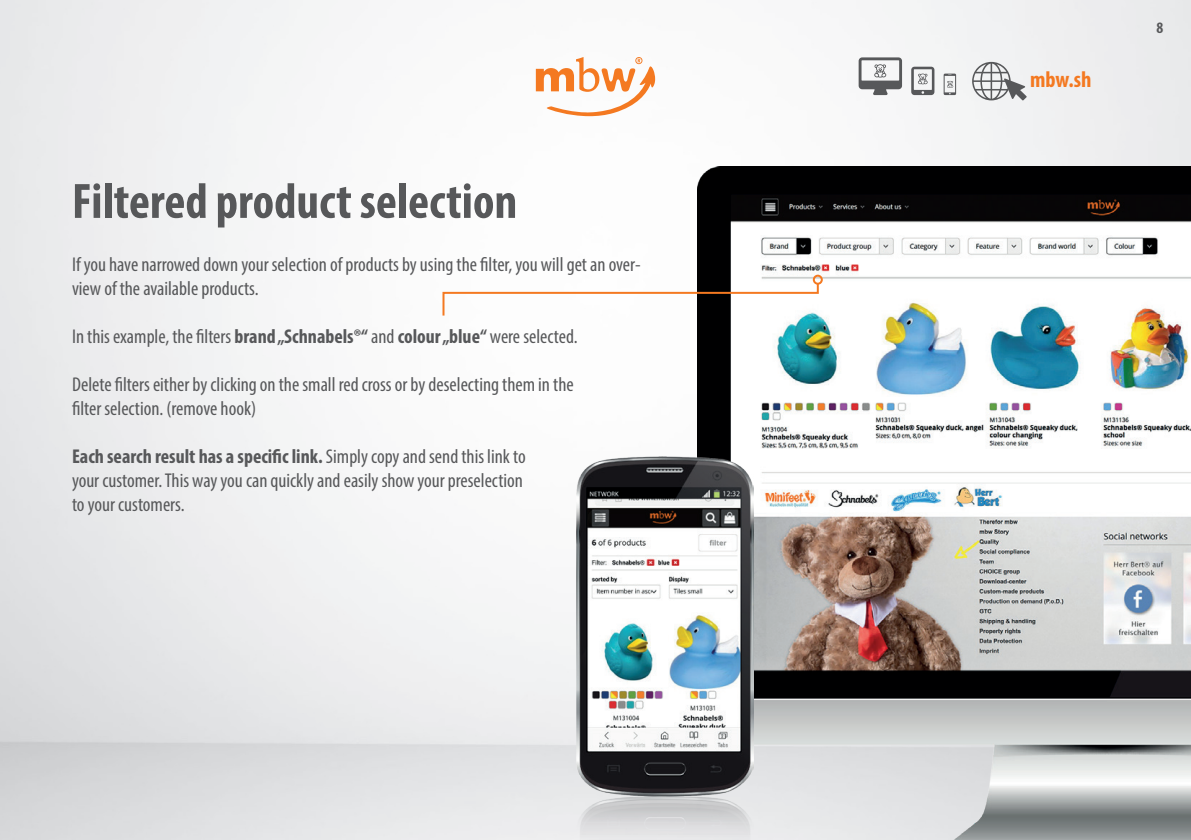
<style>
.page{position:relative;width:1191px;height:840px;background:#fff}
.page>*{position:absolute;margin:0;border:0;box-sizing:border-box;transform-origin:0 0}
.t1{font:700 condensed 50px "Myriad Pro";color:#57585a}
.t2{font:700 condensed 22.6px "Myriad Pro";color:#f47921}
.t3{font:condensed 20px/24px "Myriad Pro";color:#57585a}
.t4{font:700 condensed 16px "Myriad Pro";color:#57585a}
.s1{font-weight:700}
</style>
<div class="page">
<svg style="left:536px;top:57px;width:119px;height:59px"></svg>
<svg style="left:972px;top:62px;width:54px;height:38px"></svg>
<svg style="left:858px;top:57px;width:44px;height:38px"></svg>
<svg style="left:911px;top:67px;width:23px;height:28px"></svg>
<svg style="left:943px;top:74px;width:13px;height:21px"></svg>
<img style="left:697px;top:166px;width:494px;height:673px">
<svg style="left:441px;top:281px;width:379px;height:36px"></svg>
<div style="left:813px;top:274px;width:10px;height:10px;border:2px solid #f47921;border-radius:50%"></div>
<img style="left:576px;top:456px;width:177px;height:383px">
<h1 class="t1" style="left:72px;top:170px;width:447px">Filtered product selection</h1>
<p class="t3" style="left:72px;top:252px;width:570px">If you have narrowed down your selection of products by using the filter, you will get an over&shy;view of the available products.</p>
<p class="t3" style="left:72px;top:324px;width:507px">In this example, the filters <span class="s1">brand „Schnabels®“</span> and <span class="s1">colour „blue“</span> were selected.</p>
<p class="t3" style="left:72px;top:372px;width:503px">Delete filters either by clicking on the small red cross or by deselecting them in the filter selection. (remove hook)</p>
<p class="t3" style="left:72px;top:444px;width:455px"><span class="s1">Each search result has a specific link.</span> Simply copy and send this link to your customer. This way you can quickly and easily show your preselection to your customers.</p>
<p class="t2" style="left:1030px;top:66px;width:63px">mbw.sh</p>
<p class="t4" style="left:1156px;top:17px;width:8px">8</p>
</div>
